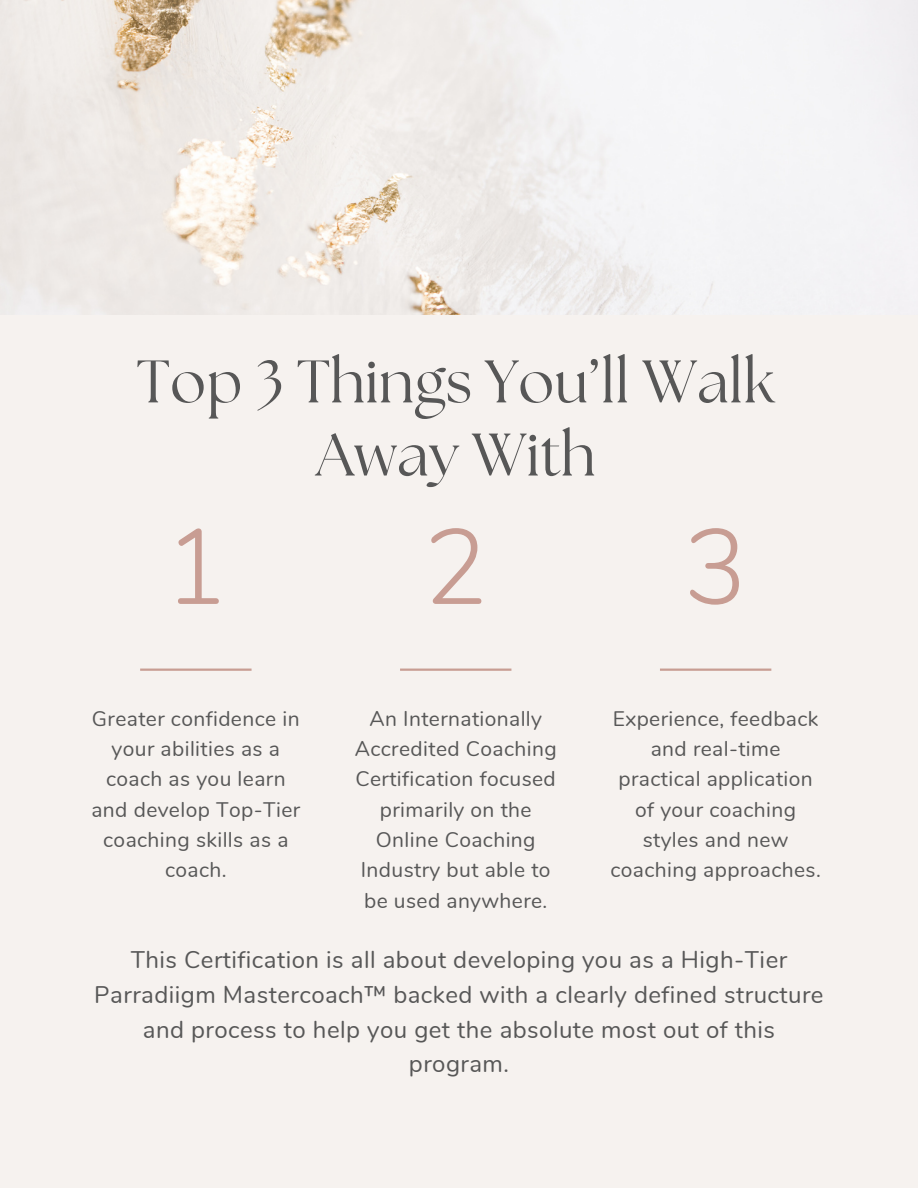
<style>
.page{position:relative;width:918px;height:1188px;background:#f6f2ef}
.page>*{position:absolute;margin:0;border:0;box-sizing:border-box;transform-origin:0 0}
.t1{font:300 106.35px "Nunito";color:#c89d93}
.t2{font:59.85px/73.2px "The Seasons";letter-spacing:.005em;color:#575757;text-align:center}
.t3{font:24px/34.8px "Nunito";letter-spacing:.02em;color:#575757;text-align:center}
.t4{font:21px/30.3px "Nunito";letter-spacing:.02em;color:#575757;text-align:center}
</style>
<div class="page">
<hr style="left:140px;top:669px;width:112px;height:2px;background:#c89d93">
<hr style="left:400px;top:669px;width:111px;height:2px;background:#c89d93">
<hr style="left:660px;top:669px;width:111px;height:2px;background:#c89d93">
<img style="left:0;top:0;width:750px;height:315px">
<p class="t2" style="left:136px;top:349px;width:640px">Top 3 Things You’ll Walk<br>Away With</p>
<p class="t1" style="left:164px;top:496px;width:65px">1</p>
<p class="t4" style="left:91px;top:703px;width:210px">Greater confidence in your abilities as a coach as you learn and develop Top-Tier coaching skills as a coach.</p>
<p class="t1" style="left:424px;top:496px;width:65px">2</p>
<p class="t4" style="left:355px;top:703px;width:203px">An Internationally<br>Accredited Coaching<br>Certification focused primarily on the<br>Online Coaching<br>Industry but able to be used anywhere.</p>
<p class="t1" style="left:684px;top:496px;width:65px">3</p>
<p class="t4" style="left:610px;top:703px;width:212px">Experience, feedback and real-time practical application of your coaching styles and new coaching approaches.</p>
<p class="t3" style="left:94px;top:943px;width:731px">This Certification is all about developing you as a High-Tier Parradiigm Mastercoach™ backed with a clearly defined structure and process to help you get the absolute most out of this program.</p>
</div>
